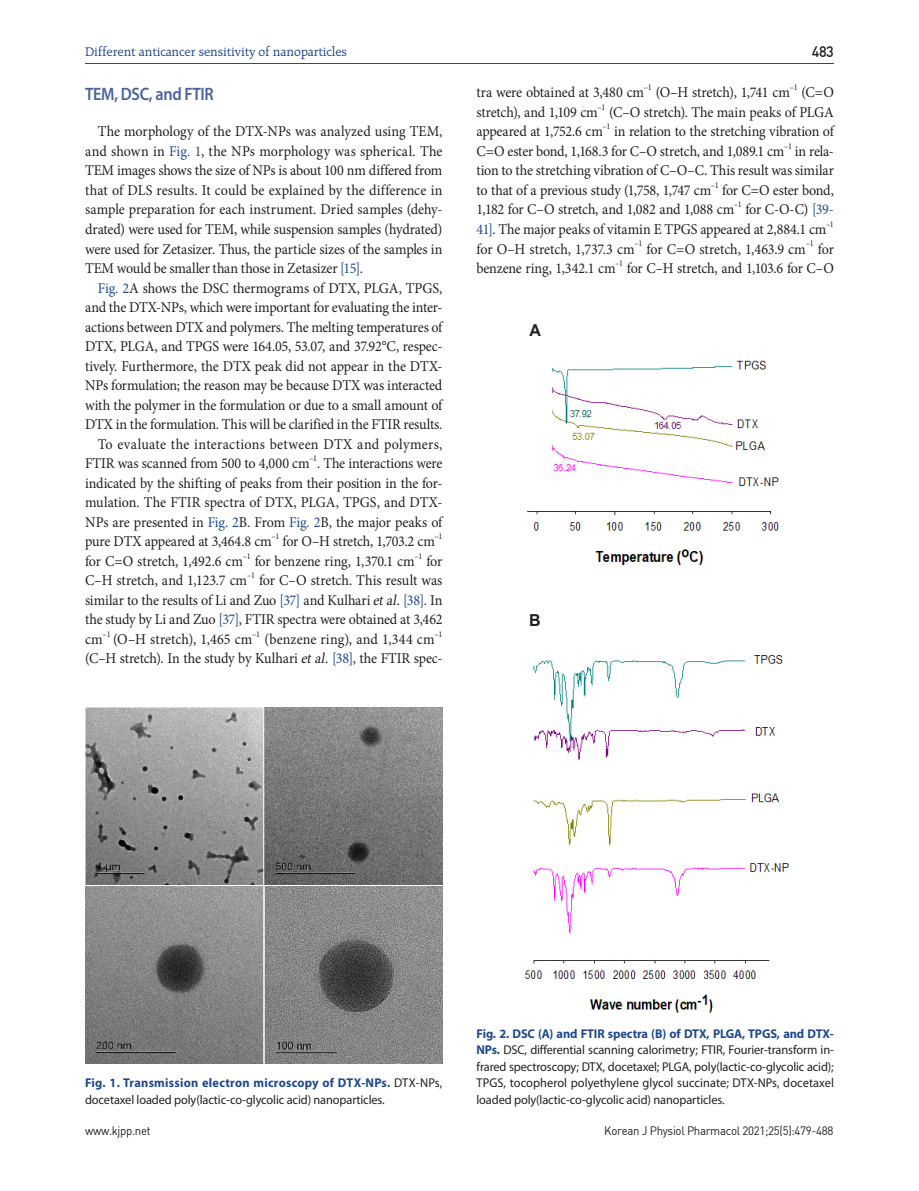
<style>
.page{position:relative;width:919px;height:1191px;background:#fff}
.page>*{position:absolute;margin:0;border:0;box-sizing:border-box;transform-origin:0 0}
.t1{font:600 18px "Myriad Pro";letter-spacing:-.02em;color:#4a629f;scale:.9 1}
.t2{font:700 16.5px "Arial";color:#231f20}
.t3{font:15px/19.5px "Minion Pro";letter-spacing:-.01em;color:#231f20;text-align:justify;scale:.94 1}
.t4{font:15px "Minion Pro";letter-spacing:.02em;color:#231f20;scale:.94 1}
.t5{font:15px "Minion Pro";letter-spacing:.01em;color:#231f20;scale:.94 1}
.t6{font:15px "Dinmed";color:#231f20;scale:.95 1}
.t7{font:13.5px "Raleigh BT";letter-spacing:-.01em;color:#204a8e}
.t8{font:12.75px/16.5px "Myriad Pro";letter-spacing:-.01em;color:#231f20}
.t9{font:12px "Dinreg";letter-spacing:-.025em;color:#231f20;scale:.95 1}
.t10{font:8.7px "Minion Pro";color:#231f20;scale:.94 1}
.s1{color:#204a8e}
.s2{font-style:italic}
.s3{font-weight:700;color:#204a8e}
</style>
<div class="page">
<hr style="left:85px;top:64px;width:748px;height:1px;background:#204a8e">
<img style="left:85px;top:707px;width:357px;height:357px">
<img style="left:524px;top:360px;width:266px;height:653px">
<div style="left:520px;top:608px;width:30px;height:23px;background:#fff"></div>
<p class="t7" style="left:85px;top:43px;width:263px">Different anticancer sensitivity of nanoparticles</p>
<p class="t1" style="left:85px;top:83px;width:144px">TEM, DSC, and FTIR</p>
<p class="t3" style="left:85px;top:122px;width:382px;text-indent:13px">The morphology of the DTX-NPs was analyzed using TEM, and shown in <span class="s1">Fig. 1</span>, the NPs morphology was spherical. The TEM images shows the size of NPs is about 100 nm differed from that of DLS results. It could be explained by the difference in sample preparation for each instrument. Dried samples (dehy&shy;drated) were used for TEM, while suspension samples (hydrated) were used for Zetasizer. Thus, the particle sizes of the samples in TEM would be smaller than those in Zetasizer <span class="s1">[15]</span>.</p>
<p class="t3" style="left:98px;top:278px;width:368px"><span class="s1">Fig. 2</span>A shows the DSC thermograms of DTX, PLGA, TPGS,</p>
<p class="t3" style="left:85px;top:297px;width:381px">and the DTX-NPs, which were important for evaluating the inter-</p>
<p class="t3" style="left:85px;top:317px;width:381px">actions between DTX and polymers. The melting temperatures of</p>
<p class="t3" style="left:85px;top:336px;width:381px">DTX, PLGA, and TPGS were 164.05, 53.07, and 37.92°C, respec-</p>
<p class="t3" style="left:85px;top:356px;width:381px">tively. Furthermore, the DTX peak did not appear in the DTX-</p>
<p class="t3" style="left:85px;top:375px;width:381px">NPs formulation; the reason may be because DTX was interacted</p>
<p class="t3" style="left:85px;top:395px;width:381px">with the polymer in the formulation or due to a small amount of</p>
<p class="t3" style="left:85px;top:414px;width:382px">DTX in the formulation. This will be clarified in the FTIR results.</p>
<p class="t4" style="left:98px;top:434px;width:368px">To evaluate the interactions between DTX and polymers,</p>
<p class="t3" style="left:85px;top:453px;width:240px">FTIR was scanned from 500 to 4,000 cm</p>
<p class="t10" style="left:309px;top:452px;width:10px">–1</p>
<p class="t3" style="left:85px;top:453px;width:381px;text-indent:232px">. The interactions were indicated by the shifting of peaks from their position in the for&shy;mulation. The FTIR spectra of DTX, PLGA, TPGS, and DTX-NPs are presented in <span class="s1">Fig. 2</span>B. From <span class="s1">Fig. 2</span>B, the major peaks of pure DTX appeared at 3,464.8 cm</p>
<p class="t10" style="left:271px;top:530px;width:10px">–1</p>
<p class="t3" style="left:282px;top:531px;width:164px">for O–H stretch, 1,703.2 cm</p>
<p class="t10" style="left:434px;top:530px;width:10px">–1</p>
<p class="t3" style="left:85px;top:551px;width:169px">for C=O stretch, 1,492.6 cm</p>
<p class="t10" style="left:243px;top:550px;width:10px">–1</p>
<p class="t3" style="left:255px;top:551px;width:172px">for benzene ring, 1,370.1 cm</p>
<p class="t10" style="left:414px;top:550px;width:10px">–1</p>
<p class="t3" style="left:426px;top:551px;width:19px">for</p>
<p class="t3" style="left:85px;top:570px;width:174px">C–H stretch, and 1,123.7 cm</p>
<p class="t10" style="left:247px;top:569px;width:10px">–1</p>
<p class="t3" style="left:85px;top:570px;width:381px;text-indent:174px">for C–O stretch. This result was similar to the results of Li and Zuo <span class="s1">[37]</span> and Kulhari <span class="s2">etal</span>. <span class="s1">[38]</span>. In the study by Li and Zuo <span class="s1">[37]</span>, FTIR spectra were obtained at 3,462 cm</p>
<p class="t10" style="left:103px;top:628px;width:10px">–1</p>
<p class="t3" style="left:113px;top:629px;width:150px">(O–H stretch), 1,465 cm</p>
<p class="t10" style="left:252px;top:628px;width:10px">–1</p>
<p class="t5" style="left:264px;top:629px;width:182px">(benzene ring), and 1,344 cm</p>
<p class="t10" style="left:434px;top:628px;width:10px">–1</p>
<p class="t3" style="left:85px;top:648px;width:381px">(C–H stretch). In the study by Kulhari <span class="s2">etal</span>. <span class="s1">[38]</span>, the FTIR spec-</p>
<p class="t6" style="left:811px;top:42px;width:25px">483</p>
<p class="t3" style="left:476px;top:83px;width:180px">tra were obtained at 3,480 cm</p>
<p class="t10" style="left:643px;top:82px;width:10px">–1</p>
<p class="t3" style="left:655px;top:83px;width:144px">(O–H stretch), 1,741 cm</p>
<p class="t10" style="left:789px;top:82px;width:10px">–1</p>
<p class="t3" style="left:801px;top:83px;width:36px">(C=O</p>
<p class="t3" style="left:476px;top:102px;width:131px">stretch), and 1,109 cm</p>
<p class="t10" style="left:597px;top:101px;width:10px">–1</p>
<p class="t3" style="left:609px;top:102px;width:240px">(C–O stretch). The main peaks of PLGA</p>
<p class="t3" style="left:476px;top:122px;width:136px">appeared at 1,752.6 cm</p>
<p class="t10" style="left:602px;top:121px;width:10px">–1</p>
<p class="t3" style="left:476px;top:122px;width:381px;text-indent:137px">in relation to the stretching vibration of<br>C=O ester bond, 1,168.3 for C–O stretch, and 1,089.1 cm</p>
<p class="t10" style="left:784px;top:140px;width:10px">–1</p>
<p class="t3" style="left:476px;top:141px;width:381px;text-indent:318px">in rela&shy;tion to the stretching vibration of C–O–C. This result was similar to that of a previous study (1,758, 1,747 cm</p>
<p class="t10" style="left:711px;top:179px;width:10px">–1</p>
<p class="t3" style="left:476px;top:180px;width:381px;text-indent:246px">for C=O ester bond,<br>1,182 for C–O stretch, and 1,082 and 1,088 cm</p>
<p class="t10" style="left:733px;top:199px;width:10px">–1</p>
<p class="t3" style="left:476px;top:200px;width:381px;text-indent:269px">for C-O-C) <span class="s1">[39-<br>41]</span>. The major peaks of vitamin E TPGS appeared at 2,884.1 cm</p>
<p class="t10" style="left:826px;top:218px;width:10px">–1</p>
<p class="t3" style="left:476px;top:239px;width:170px">for O–H stretch, 1,737.3 cm</p>
<p class="t10" style="left:634px;top:238px;width:10px">–1</p>
<p class="t3" style="left:646px;top:239px;width:171px">for C=O stretch, 1,463.9 cm</p>
<p class="t10" style="left:805px;top:238px;width:10px">–1</p>
<p class="t3" style="left:817px;top:239px;width:19px">for</p>
<p class="t3" style="left:476px;top:258px;width:149px">benzene ring, 1,342.1 cm</p>
<p class="t10" style="left:615px;top:257px;width:10px">–1</p>
<p class="t3" style="left:627px;top:258px;width:222px">for C–H stretch, and 1,103.6 for C–O</p>
<p class="t2" style="left:529px;top:319px;width:13px">A</p>
<p class="t2" style="left:529px;top:608px;width:13px">B</p>
<p class="t8" style="left:85px;top:1074px;width:359px"><span class="s3">Fig. 1. Transmission electron microscopy of DTX-NPs.</span> DTX-NPs, docetaxel loaded poly(lactic-co-glycolic acid) nanoparticles.</p>
<p class="t8" style="left:476px;top:1025px;width:359px;text-align:justify"><span class="s3">Fig. 2. DSC (A) and FTIR spectra (B) of DTX, PLGA, TPGS, and DTX-NPs.</span> DSC, differential scanning calorimetry; FTIR, Fourier-transform in&shy;frared spectroscopy; DTX, docetaxel; PLGA, poly(lactic-co-glycolic acid); TPGS, tocopherol polyethylene glycol succinate; DTX-NPs, docetaxel loaded poly(lactic-co-glycolic acid) nanoparticles.</p>
<p class="t9" style="left:85px;top:1123px;width:70px">www.kjpp.net</p>
<p class="t9" style="left:604px;top:1123px;width:243px">Korean J Physiol Pharmacol 2021;25(5):479-488</p>
</div>
